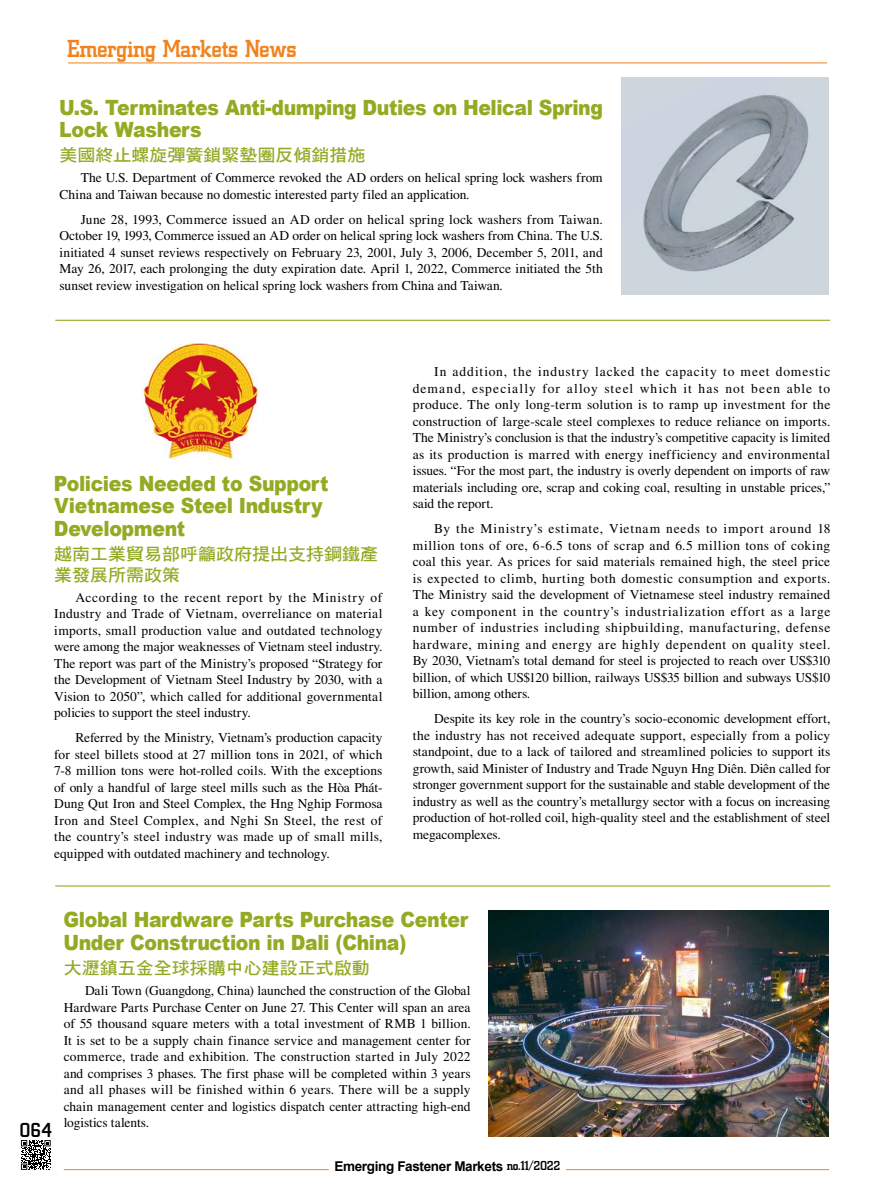
<style>
.page{position:relative;width:893px;height:1191px;background:#fff}
.page>*{position:absolute;margin:0;border:0;box-sizing:border-box;transform-origin:0 0}
.t1{font:500 25.5px "City D";letter-spacing:-.025em;color:#f0831e}
.t2{font:900 21px/22.5px "Arial";letter-spacing:-.02em;color:#92ab23;scale:.9 1}
.t3{font:500 21px "City D";color:#000}
.t4{font:17.1px/21px "DF Hei Std W7";color:#92ab23;scale:1.05 1}
.t5{font:13.5px/16.5px "Times LT Std";color:#000;text-align:justify}
.t6{font:700 13.5px "Arial";letter-spacing:-.025em;color:#000}
.s1{font-family:"City D";font-weight:500}
</style>
<div class="page">
<hr style="left:68px;top:63px;width:759px;height:1px;background:#f0831e">
<hr style="left:566px;top:1169px;width:263px;height:1px;background:#f0831e">
<hr style="left:64px;top:1169px;width:265px;height:1px;background:#f0831e">
<svg style="left:21px;top:1140px;width:30px;height:30px"></svg>
<hr style="left:55px;top:320px;width:775px;height:1px;background:#92ab23">
<hr style="left:55px;top:885px;width:775px;height:1px;background:#92ab23">
<img style="left:621px;top:78px;width:207px;height:217px">
<img style="left:142px;top:343px;width:117px;height:116px">
<img style="left:488px;top:910px;width:340px;height:226px">
<h1 class="t1" style="left:67px;top:35px;width:231px">Emerging Markets News</h1>
<h2 class="t2" style="left:59px;top:95px;width:606px">U.S. Terminates Anti-dumping Duties on Helical Spring<br>Lock Washers</h2>
<p class="t4" style="left:60px;top:144px;width:293px">美國終止螺旋彈簧鎖緊墊圈反傾銷措施</p>
<p class="t5" style="left:59px;top:169px;width:545px;text-indent:21px">The U.S. Department of Commerce revoked the AD orders on helical spring lock washers from<br>China and Taiwan because no domestic interested party filed an application.</p>
<p class="t5" style="left:59px;top:211px;width:545px;text-indent:21px">June 28, 1993, Commerce issued an AD order on helical spring lock washers from Taiwan.<br>October 19, 1993, Commerce issued an AD order on helical spring lock washers from China. The U.S. initiated 4 sunset reviews respectively on February 23, 2001, July 3, 2006, December 5, 2011, and May 26, 2017, each prolonging the duty expiration date. April 1, 2022, Commerce initiated the 5th sunset review investigation on helical spring lock washers from China and Taiwan.</p>
<h2 class="t2" style="left:54px;top:471px;width:307px">Policies Needed to Support<br>Vietnamese Steel Industry<br>Development</h2>
<p class="t4" style="left:54px;top:542px;width:310px">越南工業貿易部呼籲政府提出支持鋼鐵產業發展所需政策</p>
<p class="t5" style="left:54px;top:589px;width:330px;text-indent:21px">According to the recent report by the Ministry of Industry and Trade of Vietnam, overreliance on material imports, small production value and outdated technology were among the major weaknesses of Vietnam steel industry.<br>The report was part of the Ministry’s proposed “Strategy for the Development of Vietnam Steel Industry by 2030, with a Vision to 2050”, which called for additional governmental policies to support the steel industry.</p>
<p class="t5" style="left:54px;top:729px;width:330px;text-indent:21px">Referred by the Ministry, Vietnam’s production capacity for steel billets stood at 27 million tons in 2021, of which 7-8 million tons were hot-rolled coils. With the exceptions of only a handful of large steel mills such as the Hòa Phát-Dung Qut Iron and Steel Complex, the Hng Nghip Formosa Iron and Steel Complex, and Nghi Sn Steel, the rest of the country’s steel industry was made up of small mills, equipped with outdated machinery and technology.</p>
<p class="t5" style="left:413px;top:363px;width:419px;text-indent:21px">In addition, the industry lacked the capacity to meet domestic demand, especially for alloy steel which it has not been able to produce. The only long-term solution is to ramp up investment for the construction of large-scale steel complexes to reduce reliance on imports.<br>The Ministry’s conclusion is that the industry’s competitive capacity is limited as its production is marred with energy inefficiency and environmental issues. “For the most part, the industry is overly dependent on imports of raw materials including ore, scrap and coking coal, resulting in unstable prices,” said the report.</p>
<p class="t5" style="left:413px;top:520px;width:419px;text-indent:21px">By the Ministry’s estimate, Vietnam needs to import around 18 million tons of ore, 6-6.5 tons of scrap and 6.5 million tons of coking coal this year. As prices for said materials remained high, the steel price is expected to climb, hurting both domestic consumption and exports.<br>The Ministry said the development of Vietnamese steel industry remained a key component in the country’s industrialization effort as a large number of industries including shipbuilding, manufacturing, defense hardware, mining and energy are highly dependent on quality steel.<br>By 2030, Vietnam’s total demand for steel is projected to reach over US$310 billion, of which US$120 billion, railways US$35 billion and subways US$10 billion, among others.</p>
<p class="t5" style="left:413px;top:710px;width:419px;text-indent:21px">Despite its key role in the country’s socio-economic development effort, the industry has not received adequate support, especially from a policy standpoint, due to a lack of tailored and streamlined policies to support its growth, said Minister of Industry and Trade Nguyn Hng Diên. Diên called for stronger government support for the sustainable and stable development of the industry as well as the country’s metallurgy sector with a focus on increasing production of hot-rolled coil, high-quality steel and the establishment of steel megacomplexes.</p>
<h2 class="t3" style="left:19px;top:1119px;width:34px">064</h2>
<h2 class="t2" style="left:63px;top:908px;width:451px">Global Hardware Parts Purchase Center<br>Under Construction in Dali (China)</h2>
<p class="t4" style="left:64px;top:956px;width:293px">大瀝鎮五金全球採購中心建設正式啟動</p>
<p class="t5" style="left:64px;top:982px;width:409px;text-indent:21px">Dali Town (Guangdong, China) launched the construction of the Global Hardware Parts Purchase Center on June 27. This Center will span an area of 55 thousand square meters with a total investment of RMB 1 billion.<br>It is set to be a supply chain finance service and management center for commerce, trade and exhibition. The construction started in July 2022 and comprises 3 phases. The first phase will be completed within 3 years and all phases will be finished within 6 years. There will be a supply chain management center and logistics dispatch center attracting high-end logistics talents.</p>
<p class="t6" style="left:334px;top:1156px;width:227px">Emerging Fastener Markets <span class="s1">no.11/2022</span></p>
</div>
